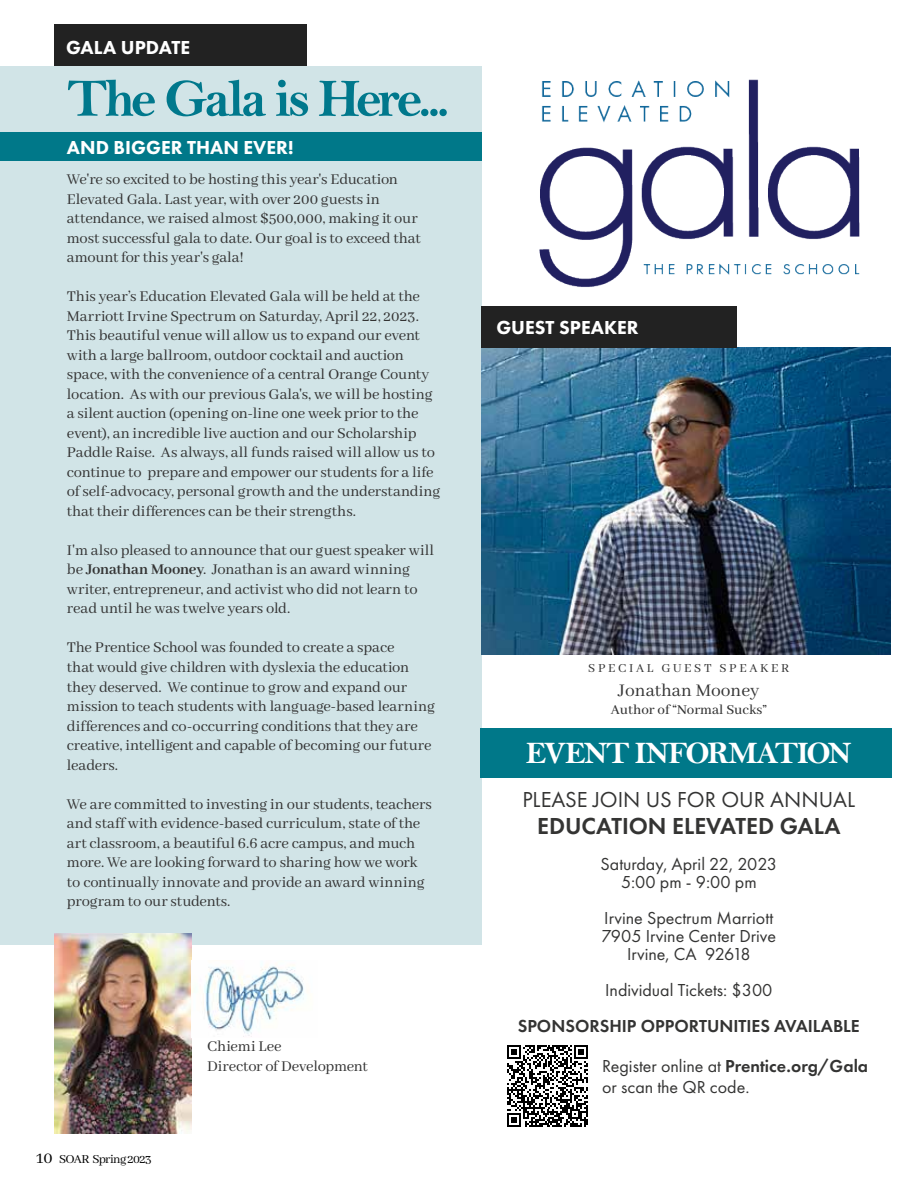
<style>
.page{position:relative;width:918px;height:1188px;background:#fff}
.page>*{position:absolute;margin:0;border:0;box-sizing:border-box;transform-origin:0 0}
.t1{font:54px "Bell MT Bold";letter-spacing:-.065em;color:#00788c}
.t2{font:31.5px "Bell MT Bold";letter-spacing:-.055em;color:#fff}
.t3{font:600 24px "Futura PT";color:#343433}
.t4{font:22.5px "Futura PT";color:#343433}
.t5{font:800 19.5px "Futura PT";color:#fff}
.t6{font:19.5px "Abhaya Libre";color:#333}
.t7{font:18px/18px "Futura PT";color:#343433;text-align:center}
.t8{font:600 18px/39.6px "Futura PT";color:#343433}
.t9{font:16.5px/19.5px "Abhaya Libre";letter-spacing:-.005em;color:#333}
.t10{font:500 15px "Abhaya Libre";color:#333}
.t11{font:13.5px "Abhaya Libre";letter-spacing:.2em;color:#333}
.t12{font:13.5px "Abhaya Libre";letter-spacing:-.04em;color:#000101}
.s1{font-weight:700}
.s2{font-size:18px;color:#000}
.s3{font-weight:400}
</style>
<div class="page">
<div style="left:0;top:67px;width:482px;height:878px;background:#d1e4e7"></div>
<div style="left:0;top:132px;width:482px;height:29px;background:#007889"></div>
<img style="left:539px;top:79px;width:321px;height:208px">
<div style="left:480px;top:729px;width:412px;height:49px;background:#007889"></div>
<img style="left:54px;top:933px;width:138px;height:201px">
<img style="left:482px;top:348px;width:409px;height:307px">
<img style="left:192px;top:965px;width:112px;height:72px">
<div style="left:482px;top:306px;width:255px;height:42px;background:#222"></div>
<div style="left:54px;top:25px;width:253px;height:41px;background:#222"></div>
<svg style="left:507px;top:1045px;width:81px;height:82px"></svg>
<p class="t5" style="left:66px;top:36px;width:126px">GALA UPDATE</p>
<h1 class="t1" style="left:67px;top:66px;width:384px">The Gala is Here...</h1>
<p class="t5" style="left:67px;top:135px;width:228px">AND BIGGER THAN EVER!</p>
<p class="t9" style="left:67px;top:171px;width:355px">We're so excited to be hosting this year's Education Elevated Gala. Last year, with over 200 guests in attendance, we raised almost $500,000, making it our most successful gala to date. Our goal is to exceed that amount for this year's gala!</p>
<p class="t9" style="left:67px;top:288px;width:375px">This year’s Education Elevated Gala will be held at the Marriott Irvine Spectrum on Saturday, April 22, 2023.<br>This beautiful venue will allow us to expand our event with a large ballroom, outdoor cocktail and auction space, with the convenience of a central Orange County location. As with our previous Gala's, we will be hosting a silent auction (opening on-line one week prior to the event), an incredible live auction and our Scholarship Paddle Raise. As always, all funds raised will allow us to continue to prepare and empower our students for a life of self-advocacy, personal growth and the understanding that their differences can be their strengths.</p>
<p class="t9" style="left:67px;top:541px;width:369px">I'm also pleased to announce that our guest speaker will be <span class="s1">Jonathan Mooney</span>. Jonathan is an award winning writer, entrepreneur, and activist who did not learn to read until he was twelve years old.</p>
<p class="t9" style="left:67px;top:639px;width:369px">The Prentice School was founded to create a space<br>that would give children with dyslexia the education they deserved. We continue to grow and expand our mission to teach students with language-based learning differences and co-occurring conditions that they are creative, intelligent and capable of becoming our future leaders.</p>
<p class="t9" style="left:67px;top:795px;width:366px">We are committed to investing in our students, teachers and staff with evidence-based curriculum, state of the art classroom, a beautiful 6.6 acre campus, and much more. We are looking forward to sharing how we work to continually innovate and provide an award winning program to our students.</p>
<p class="t12" style="left:36px;top:1151px;width:117px"><span class="s2">10</span> SOAR Spring 2023</p>
<p class="t9" style="left:207px;top:1038px;width:162px">Chiemi Lee<br>Director of Development</p>
<p class="t5" style="left:496px;top:315px;width:144px">GUEST SPEAKER</p>
<p class="t11" style="left:588px;top:661px;width:203px">SPECIAL GUEST SPEAKER</p>
<p class="t6" style="left:618px;top:679px;width:143px">Jonathan Mooney</p>
<p class="t10" style="left:611px;top:701px;width:158px">Author of “Normal Sucks”</p>
<h2 class="t2" style="left:526px;top:735px;width:328px">EVENT INFORMATION</h2>
<h3 class="t4" style="left:522px;top:786px;width:334px">PLEASE JOIN US FOR OUR ANNUAL</h3>
<h3 class="t3" style="left:537px;top:811px;width:305px">EDUCATION ELEVATED GALA</h3>
<p class="t7" style="left:601px;top:855px;width:178px">Saturday, April 22, 2023<br>5:00 pm - 9:00 pm</p>
<p class="t7" style="left:602px;top:909px;width:176px">Irvine Spectrum Marriott<br>7905 Irvine Center Drive<br>Irvine, CA 92618</p>
<p class="t7" style="left:605px;top:981px;width:169px">Individual Tickets: $300</p>
<p class="t8" style="left:602px;top:1006px;width:268px;text-indent:-84px">SPONSORSHIP OPPORTUNITIES AVAILABLE<br><span class="s3">Register online at</span> Prentice.org/Gala</p>
<p class="t7" style="left:602px;top:1078px;width:149px">or scan the QR code.</p>
</div>
